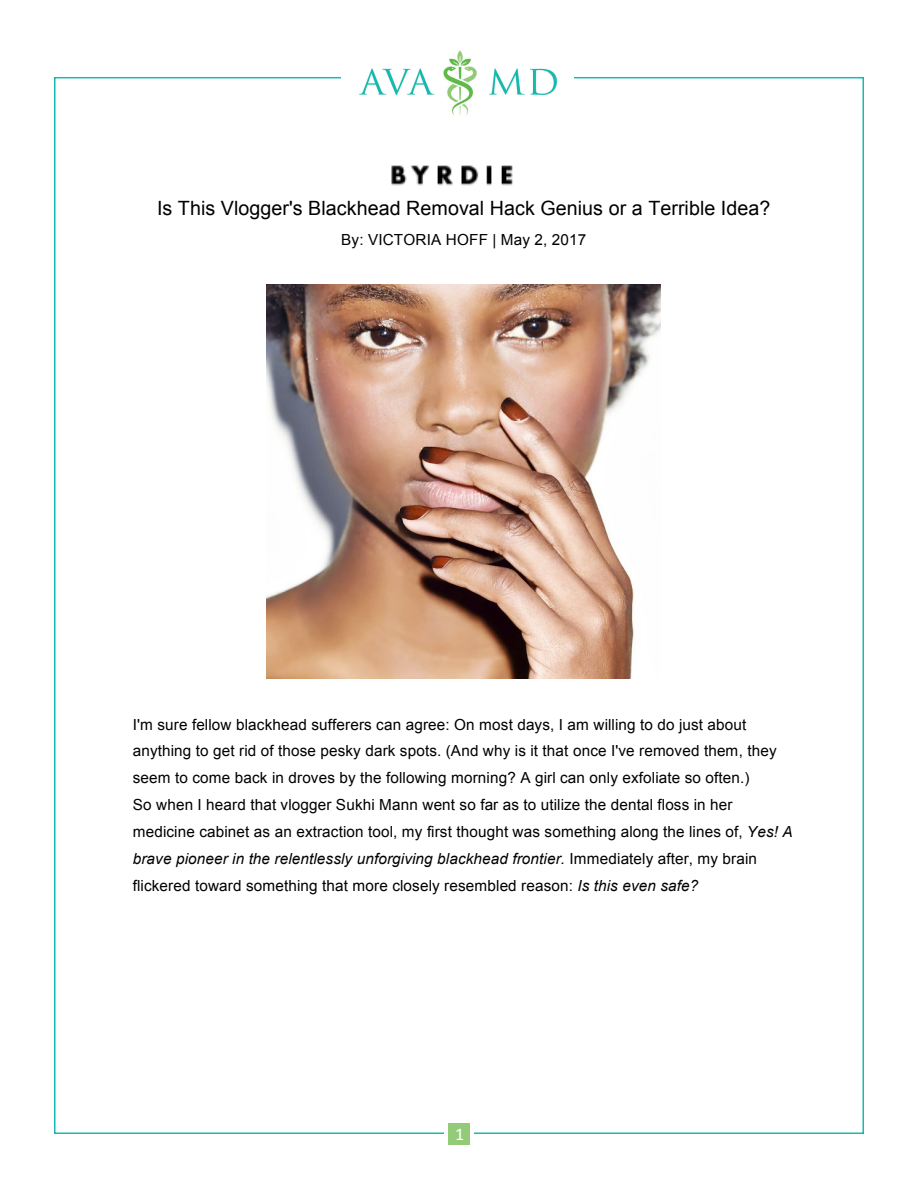
<style>
.page{position:relative;width:918px;height:1188px;background:#fff}
.page>*{position:absolute;margin:0;border:0;box-sizing:border-box;transform-origin:0 0}
.t1{font:19.65px "Arial";letter-spacing:.005em;color:#000}
.t2{font:18px "Calibri";color:#fff}
.t3{font:15.3px/26.8px "Arial";letter-spacing:.01em;color:#000}
.s1{font-style:italic}
</style>
<div class="page">
<img style="left:359px;top:50px;width:199px;height:65px">
<div style="left:448px;top:1123px;width:22px;height:22px;background:#93cb78"></div>
<img style="left:391px;top:165px;width:122px;height:21px">
<img style="left:267px;top:285px;width:394px;height:394px">
<p class="t1" style="left:157px;top:195px;width:615px">Is This Vlogger's Blackhead Removal Hack Genius or a Terrible Idea?</p>
<p class="t3" style="left:341px;top:227px;width:247px">By: VICTORIA HOFF | May 2, 2017</p>
<p class="t3" style="left:133px;top:711px;width:661px">I'm sure fellow blackhead sufferers can agree: On most days, I am willing to do just about anything to get rid of those pesky dark spots. (And why is it that once I've removed them, they seem to come back in droves by the following morning? A girl can only exfoliate so often.)<br>So when I heard that vlogger Sukhi Mann went so far as to utilize the dental floss in her medicine cabinet as an extraction tool, my first thought was something along the lines of, <span class="s1">Yes! A brave pioneer in the relentlessly unforgiving blackhead frontier.</span> Immediately after, my brain flickered toward something that more closely resembled reason: <span class="s1">Is this even safe?</span></p>
<p class="t2" style="left:455px;top:1123px;width:11px">1</p>
</div>
